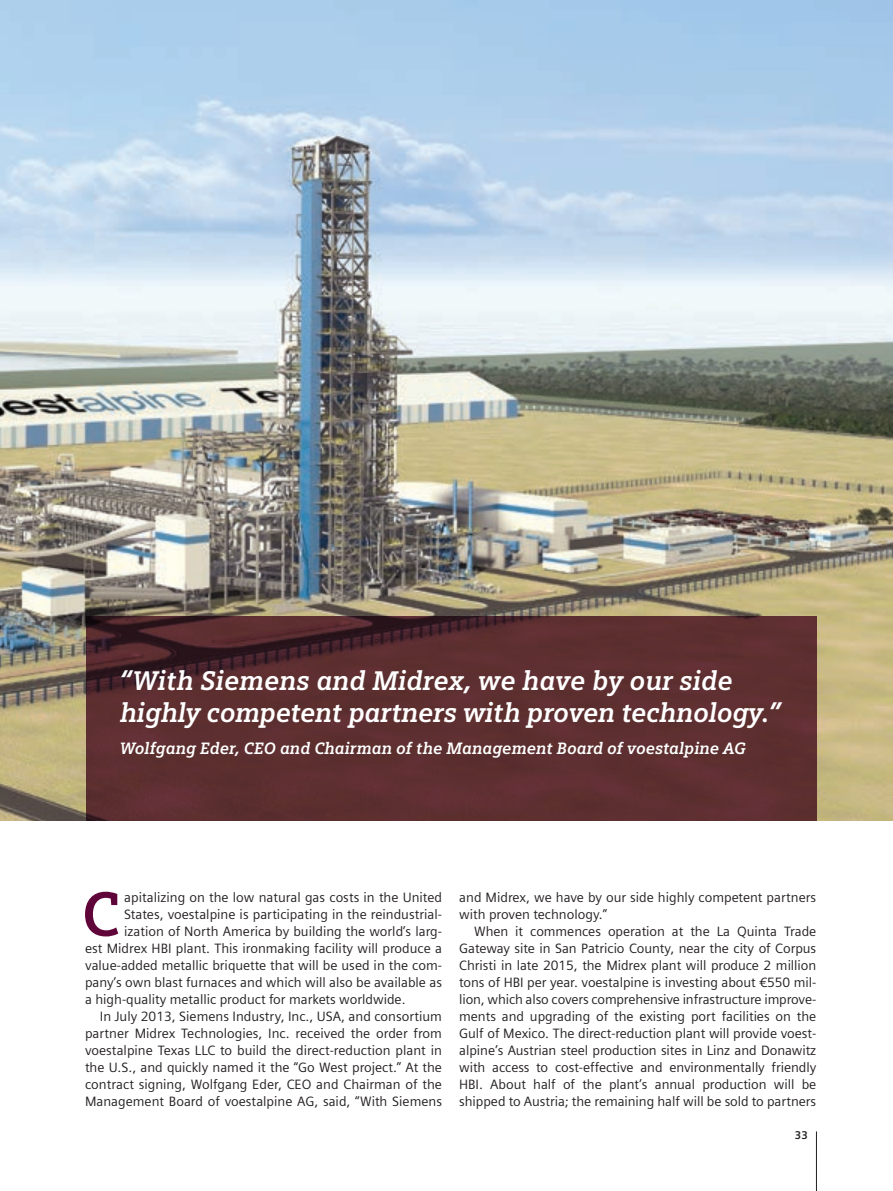
<style>
.page{position:relative;width:893px;height:1191px;background:#fff}
.page>*{position:absolute;margin:0;border:0;box-sizing:border-box;transform-origin:0 0}
.t1{font:700 62.7px "Siemens Slab";color:#60053a}
.t2{font:italic 700 27px/32px "Siemens Slab";letter-spacing:-.015em;color:#fff}
.t3{font:italic 700 16.5px "Siemens Slab";letter-spacing:-.005em;color:#fff}
.t4{font:13.5px/17px "Siemens Sans";color:#231f20}
.t5{font:700 11.25px "Siemens Sans";color:#231f20}
</style>
<div class="page">
<hr style="left:816px;top:1131px;width:1px;height:60px;background:#231f20">
<img style="left:0;top:0;width:893px;height:821px">
<svg style="left:86px;top:617px;width:730px;height:204px;background:#5a2d2f"></svg>
<h2 class="t2" style="left:120px;top:664px;width:662px">“With Siemens and Midrex, we have by our side highly competent partners with proven technology.”</h2>
<p class="t3" style="left:120px;top:738px;width:627px">Wolfgang Eder, CEO and Chairman of the Management Board of voestalpine AG</p>
<h1 class="t1" style="left:82px;top:876px;width:40px">C</h1>
<p class="t4" style="left:124px;top:888px;width:319px">apitalizing on the low natural gas costs in the United</p>
<p class="t4" style="left:124px;top:905px;width:319px">States, voestalpine is participating in the reindustrial-</p>
<p class="t4" style="left:124px;top:922px;width:319px">ization of North America by building the world’s larg-</p>
<p class="t4" style="left:85px;top:939px;width:358px">est Midrex HBI plant. This ironmaking facility will produce a</p>
<p class="t4" style="left:85px;top:956px;width:359px">value-added metallic briquette that will be used in the com-</p>
<p class="t4" style="left:85px;top:973px;width:358px">pany’s own blast furnaces and which will also be available as</p>
<p class="t4" style="left:85px;top:990px;width:322px">a high-quality metallic product for markets worldwide.</p>
<p class="t4" style="left:100px;top:1007px;width:344px">In July 2013, Siemens Industry, Inc., USA, and consortium</p>
<p class="t4" style="left:85px;top:1024px;width:358px">partner Midrex Technologies, Inc. received the order from</p>
<p class="t4" style="left:85px;top:1041px;width:358px">voestalpine Texas LLC to build the direct-reduction plant in</p>
<p class="t4" style="left:85px;top:1058px;width:359px">the U.S., and quickly named it the “Go West project.” At the</p>
<p class="t4" style="left:85px;top:1075px;width:358px">contract signing, Wolfgang Eder, CEO and Chairman of the</p>
<p class="t4" style="left:85px;top:1092px;width:358px">Management Board of voestalpine AG, said, “With Siemens</p>
<p class="t4" style="left:459px;top:888px;width:358px">and Midrex, we have by our side highly competent partners with proven technology.”</p>
<p class="t4" style="left:459px;top:922px;width:359px;text-align:justify;text-indent:15px">When it commences operation at the La Quinta Trade Gateway site in San Patricio County, near the city of Corpus Christi in late 2015, the Midrex plant will produce 2 million tons of HBI per year. voestalpine is investing about €550 mil&shy;lion, which also covers comprehensive infrastructure improve&shy;ments and upgrading of the existing port facilities on the Gulf of Mexico. The direct-reduction plant will provide voest&shy;alpine’s Austrian steel production sites in Linz and Donawitz with access to cost-effective and environmentally friendly HBI. About half of the plant’s annual production will be shipped to Austria; the remaining half will be sold to partners</p>
<p class="t5" style="left:795px;top:1129px;width:15px">33</p>
</div>
